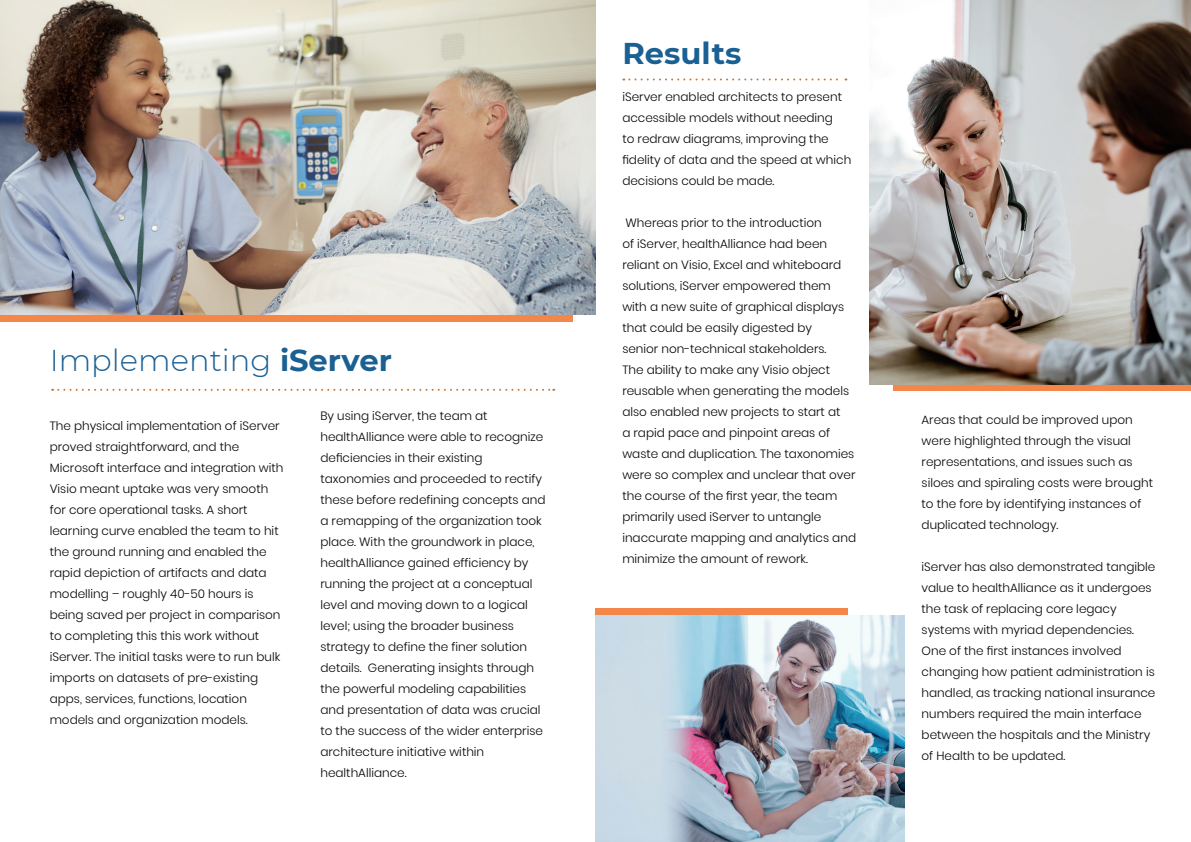
<style>
.page{position:relative;width:1191px;height:842px;background:#fff}
.page>*{position:absolute;margin:0;border:0;box-sizing:border-box;transform-origin:0 0}
.t1{font:300 30px "Montserrat";color:#1b6093}
.t2{font:700 30px "Montserrat";color:#1b6093}
.Body_Text{font:300 12px/21px "Poppins";color:#040503}
.s1{font-weight:700}
</style>
<div class="page">
<div style="left:595px;top:608px;width:253px;height:105px;background:#f5864a"></div>
<svg style="left:893px;top:384px;width:298px;height:7px;background:#e48450"></svg>
<div style="left:0;top:217px;width:573px;height:105px;background:#f5864a"></div>
<img style="left:0;top:0;width:595px;height:315px">
<img style="left:870px;top:0;width:321px;height:384px">
<img style="left:595px;top:615px;width:309px;height:227px">
<svg style="left:52px;top:389px;width:502px;height:2px"></svg>
<svg style="left:623px;top:78px;width:223px;height:2px"></svg>
<h2 class="t1" style="left:50px;top:340px;width:344px">Implementing <span class="s1">iServer</span></h2>
<p class="Body_Text" style="left:50px;top:415px;width:235px">The physical implementation of iServer proved straightforward, and the Microsoft interface and integration with Visio meant uptake was very smooth for core operational tasks. A short learning curve enabled the team to hit the ground running and enabled the rapid depiction of artifacts and data modelling – roughly 40-50 hours is being saved per project in comparison to completing this this work without iServer. The initial tasks were to run bulk imports on datasets of pre-existing apps, services, functions, location models and organization models.</p>
<p class="Body_Text" style="left:320px;top:406px;width:227px">By using iServer, the team at healthAlliance were able to recognize deficiencies in their existing taxonomies and proceeded to rectify these before redefining concepts and a remapping of the organization took place. With the groundwork in place, healthAlliance gained efficiency by running the project at a conceptual level and moving down to a logical level; using the broader business strategy to define the finer solution details. Generating insights through the powerful modeling capabilities and presentation of data was crucial to the success of the wider enterprise architecture initiative within healthAlliance.</p>
<h2 class="t2" style="left:622px;top:31px;width:121px">Results</h2>
<p class="Body_Text" style="left:622px;top:87px;width:230px">iServer enabled architects to present accessible models without needing<br>to redraw diagrams, improving the fidelity of data and the speed at which decisions could be made.</p>
<p class="Body_Text" style="left:622px;top:213px;width:235px">Whereas prior to the introduction<br>of iServer, healthAlliance had been reliant on Visio, Excel and whiteboard solutions, iServer empowered them with a new suite of graphical displays that could be easily digested by<br>senior non-technical stakeholders.<br>The ability to make any Visio object reusable when generating the models also enabled new projects to start at<br>a rapid pace and pinpoint areas of waste and duplication. The taxonomies were so complex and unclear that over the course of the first year, the team primarily used iServer to untangle inaccurate mapping and analytics and minimize the amount of rework.</p>
<p class="Body_Text" style="left:921px;top:409px;width:233px">Areas that could be improved upon were highlighted through the visual representations, and issues such as siloes and spiraling costs were brought to the fore by identifying instances of duplicated technology.</p>
<p class="Body_Text" style="left:921px;top:556px;width:235px">iServer has also demonstrated tangible value to healthAlliance as it undergoes the task of replacing core legacy systems with myriad dependencies.<br>One of the first instances involved changing how patient administration is handled, as tracking national insurance numbers required the main interface between the hospitals and the Ministry of Health to be updated.</p>
</div>
